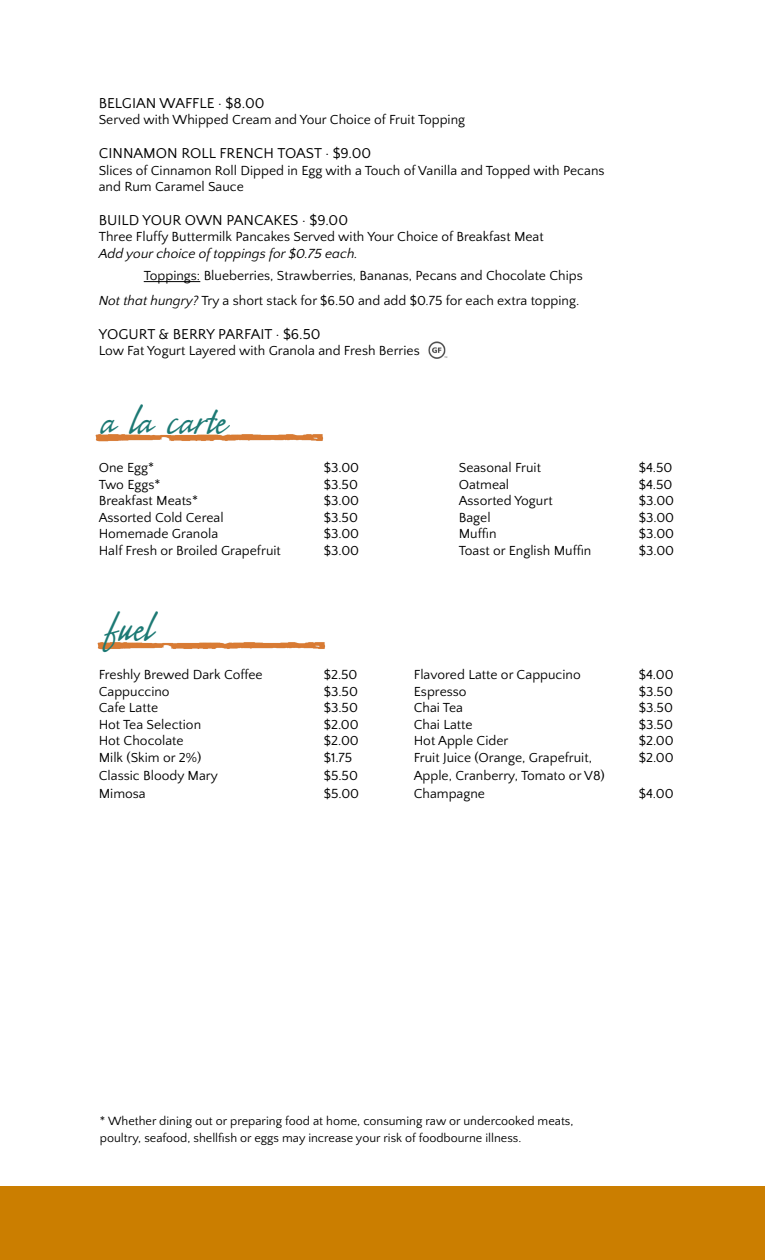
<style>
.page{position:relative;width:765px;height:1260px;background:#fff}
.page>*{position:absolute;margin:0;border:0;box-sizing:border-box;transform-origin:0 0}
.t1{font:47.5px "CAC Leslie";letter-spacing:-.005em;color:#1c7974}
.t2{font:15px "Quattrocento Sans";color:#000}
.t3{font:13.75px "Quattrocento Sans";color:#000}
.t4{font:italic 13.75px "Quattrocento Sans";color:#000}
.t5{font:12.5px "Quattrocento Sans";color:#000}
.s1{font-style:italic}
</style>
<div class="page">
<img style="left:97px;top:642px;width:229px;height:8px">
<hr style="left:144px;top:281px;width:56px;height:1px;background:#000">
<div style="left:0;top:1186px;width:765px;height:74px;background:#cb7e00"></div>
<img style="left:95px;top:434px;width:229px;height:8px">
<img style="left:428px;top:342px;width:19px;height:17px">
<p class="t2" style="left:99px;top:95px;width:167px">BELGIAN WAFFLE · $8.00</p>
<p class="t3" style="left:99px;top:113px;width:368px">Served with Whipped Cream and Your Choice of Fruit Topping</p>
<p class="t2" style="left:99px;top:145px;width:274px">CINNAMON ROLL FRENCH TOAST · $9.00</p>
<p class="t3" style="left:99px;top:163px;width:507px">Slices of Cinnamon Roll Dipped in Egg with a Touch of Vanilla and Topped with Pecans</p>
<p class="t3" style="left:99px;top:179px;width:147px">and Rum Caramel Sauce</p>
<p class="t2" style="left:99px;top:212px;width:251px">BUILD YOUR OWN PANCAKES · $9.00</p>
<p class="t3" style="left:99px;top:230px;width:446px">Three Fluffy Buttermilk Pancakes Served with Your Choice of Breakfast Meat</p>
<p class="t4" style="left:99px;top:246px;width:260px">Add your choice of toppings for $0.75 each.</p>
<p class="t3" style="left:144px;top:269px;width:441px">Toppings: Blueberries, Strawberries, Bananas, Pecans and Chocolate Chips</p>
<p class="t3" style="left:99px;top:293px;width:482px"><span class="s1">Not that hungry?</span> Try a short stack for $6.50 and add $0.75 for each extra topping.</p>
<p class="t2" style="left:99px;top:326px;width:223px">YOGURT &amp; BERRY PARFAIT · $6.50</p>
<p class="t3" style="left:99px;top:344px;width:323px">Low Fat Yogurt Layered with Granola and Fresh Berries</p>
<p class="t1" style="left:100px;top:392px;width:129px">a la carte</p>
<p class="t3" style="left:99px;top:461px;width:57px">One Egg*</p>
<p class="t3" style="left:324px;top:461px;width:37px">$3.00</p>
<p class="t3" style="left:459px;top:461px;width:84px">Seasonal Fruit</p>
<p class="t3" style="left:639px;top:461px;width:35px">$4.50</p>
<p class="t3" style="left:99px;top:477px;width:63px">Two Eggs*</p>
<p class="t3" style="left:324px;top:477px;width:36px">$3.50</p>
<p class="t3" style="left:459px;top:477px;width:52px">Oatmeal</p>
<p class="t3" style="left:639px;top:477px;width:35px">$4.50</p>
<p class="t3" style="left:99px;top:494px;width:101px">Breakfast Meats*</p>
<p class="t3" style="left:324px;top:494px;width:37px">$3.00</p>
<p class="t3" style="left:459px;top:494px;width:95px">Assorted Yogurt</p>
<p class="t3" style="left:639px;top:494px;width:37px">$3.00</p>
<p class="t3" style="left:99px;top:510px;width:126px">Assorted Cold Cereal</p>
<p class="t3" style="left:324px;top:510px;width:36px">$3.50</p>
<p class="t3" style="left:459px;top:510px;width:33px">Bagel</p>
<p class="t3" style="left:639px;top:510px;width:37px">$3.00</p>
<p class="t3" style="left:99px;top:527px;width:121px">Homemade Granola</p>
<p class="t3" style="left:324px;top:527px;width:37px">$3.00</p>
<p class="t3" style="left:459px;top:527px;width:39px">Muffin</p>
<p class="t3" style="left:639px;top:527px;width:37px">$3.00</p>
<p class="t3" style="left:99px;top:543px;width:184px">Half Fresh or Broiled Grapefruit</p>
<p class="t3" style="left:324px;top:543px;width:37px">$3.00</p>
<p class="t3" style="left:459px;top:543px;width:134px">Toast or English Muffin</p>
<p class="t3" style="left:639px;top:543px;width:37px">$3.00</p>
<p class="t1" style="left:104px;top:599px;width:50px">fuel</p>
<p class="t3" style="left:99px;top:668px;width:166px">Freshly Brewed Dark Coffee</p>
<p class="t3" style="left:324px;top:668px;width:35px">$2.50</p>
<p class="t3" style="left:414px;top:668px;width:169px">Flavored Latte or Cappucino</p>
<p class="t3" style="left:639px;top:668px;width:36px">$4.00</p>
<p class="t3" style="left:99px;top:684px;width:72px">Cappuccino</p>
<p class="t3" style="left:324px;top:684px;width:36px">$3.50</p>
<p class="t3" style="left:414px;top:684px;width:54px">Espresso</p>
<p class="t3" style="left:639px;top:684px;width:36px">$3.50</p>
<p class="t3" style="left:99px;top:701px;width:61px">Cafe Latte</p>
<p class="t3" style="left:324px;top:701px;width:36px">$3.50</p>
<p class="t3" style="left:414px;top:701px;width:51px">Chai Tea</p>
<p class="t3" style="left:639px;top:701px;width:36px">$3.50</p>
<p class="t3" style="left:99px;top:717px;width:104px">Hot Tea Selection</p>
<p class="t3" style="left:324px;top:717px;width:37px">$2.00</p>
<p class="t3" style="left:414px;top:717px;width:60px">Chai Latte</p>
<p class="t3" style="left:639px;top:717px;width:36px">$3.50</p>
<p class="t3" style="left:99px;top:734px;width:86px">Hot Chocolate</p>
<p class="t3" style="left:324px;top:734px;width:37px">$2.00</p>
<p class="t3" style="left:414px;top:734px;width:96px">Hot Apple Cider</p>
<p class="t3" style="left:639px;top:734px;width:37px">$2.00</p>
<p class="t3" style="left:99px;top:750px;width:104px">Milk (Skim or 2%)</p>
<p class="t3" style="left:324px;top:750px;width:30px">$1.75</p>
<p class="t3" style="left:414px;top:750px;width:180px">Fruit Juice (Orange, Grapefruit,</p>
<p class="t3" style="left:639px;top:750px;width:37px">$2.00</p>
<p class="t3" style="left:99px;top:768px;width:121px">Classic Bloody Mary</p>
<p class="t3" style="left:324px;top:768px;width:36px">$5.50</p>
<p class="t3" style="left:414px;top:768px;width:192px">Apple, Cranberry, Tomato or V8)</p>
<p class="t3" style="left:99px;top:786px;width:49px">Mimosa</p>
<p class="t3" style="left:324px;top:786px;width:37px">$5.00</p>
<p class="t3" style="left:414px;top:786px;width:73px">Champagne</p>
<p class="t3" style="left:639px;top:786px;width:36px">$4.00</p>
<p class="t5" style="left:100px;top:1115px;width:475px">* Whether dining out or preparing food at home, consuming raw or undercooked meats,</p>
<p class="t5" style="left:100px;top:1131px;width:423px">poultry, seafood, shellfish or eggs may increase your risk of foodbourne illness.</p>
</div>
